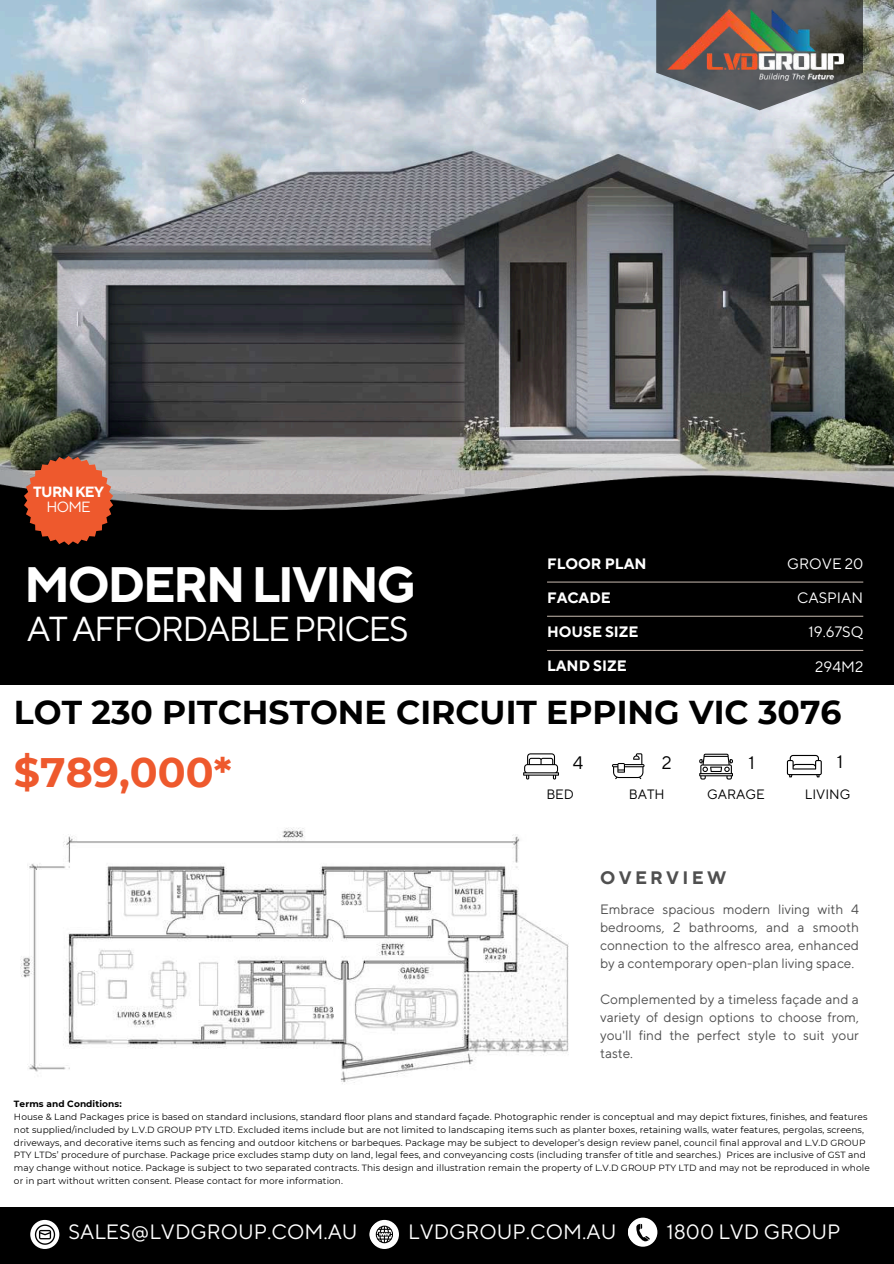
<style>
.page{position:relative;width:894px;height:1264px;background:#fff}
.page>*{position:absolute;margin:0;border:0;box-sizing:border-box;transform-origin:0 0}
.t1{font:700 49.5px "TT Norms Pro";letter-spacing:-.05em;color:#fff}
.t2{font:700 41.1px "Montserrat";color:#ee592d}
.t3{font:34.5px "TT Norms Pro";letter-spacing:-.05em;color:#fff}
.t4{font:700 33px "Montserrat";color:#000}
.t5{font:20.7px "TT Norms Pro";color:#fff}
.t6{font:700 18px "TT Norms Pro";letter-spacing:.185em;color:#505050}
.t7{font:18px "TT Norms Pro";color:#000}
.t8{font:700 15px "TT Norms Pro";color:#fff}
.t9{font:15px "TT Norms Pro";color:#fff}
.t10{font:700 14.7px "TT Norms Pro";letter-spacing:-.05em;color:#fff}
.t11{font:14.7px "TT Norms Pro";color:#fff}
.t12{font:13.5px/18px "TT Norms Pro";color:#505050;text-align:justify}
.t13{font:13.5px "TT Norms Pro";color:#000}
.t14{font:9px/12.8px "Montserrat";letter-spacing:.01em;color:#000}
.t15{font:700 9px "Montserrat";letter-spacing:.01em;color:#000}
</style>
<div class="page">
<img style="left:0;top:0;width:893px;height:454px">
<img style="left:0;top:454px;width:893px;height:21px">
<img style="left:0;top:475px;width:893px;height:50px">
<div style="left:0;top:525px;width:893px;height:159px;background:#000"></div>
<div style="left:0;top:1207px;width:893px;height:56px;background:#000"></div>
<svg style="left:369px;top:1222px;width:25px;height:24px"></svg>
<div style="left:370px;top:1219px;width:29px;height:29px;background:#fff;border-radius:50%"></div>
<svg style="left:375px;top:1225px;width:17px;height:18px"></svg>
<svg style="left:30px;top:1219px;width:29px;height:29px"></svg>
<svg style="left:35px;top:1224px;width:20px;height:20px"></svg>
<div style="left:628px;top:1217px;width:29px;height:29px;background:#fff;border-radius:50%"></div>
<svg style="left:636px;top:1223px;width:13px;height:18px"></svg>
<svg style="left:300px;top:98px;width:6px;height:6px"></svg>
<svg style="left:656px;top:0;width:206px;height:110px;background:#7a7f80"></svg>
<img style="left:667px;top:10px;width:176px;height:71px">
<svg style="left:24px;top:456px;width:89px;height:89px;background:#bd5130"></svg>
<img style="left:20px;top:827px;width:549px;height:257px">
<hr style="left:547px;top:581px;width:316px;height:1px;background:#b2a69d">
<hr style="left:547px;top:615px;width:316px;height:2px;background:#b2a69d">
<hr style="left:547px;top:650px;width:316px;height:1px;background:#b2a69d">
<svg style="left:523px;top:753px;width:36px;height:26px"></svg>
<svg style="left:612px;top:753px;width:32px;height:26px"></svg>
<svg style="left:699px;top:753px;width:33px;height:26px"></svg>
<svg style="left:786px;top:755px;width:35px;height:22px"></svg>
<h3 class="t10" style="left:33px;top:483px;width:72px">TURN KEY</h3>
<h3 class="t11" style="left:46px;top:498px;width:46px">HOME</h3>
<h1 class="t1" style="left:24px;top:555px;width:393px">MODERN LIVING</h1>
<h3 class="t3" style="left:27px;top:608px;width:383px">AT AFFORDABLE PRICES</h3>
<h3 class="t8" style="left:547px;top:554px;width:101px">FLOOR PLAN</h3>
<h3 class="t9" style="left:787px;top:554px;width:78px">GROVE 20</h3>
<h3 class="t8" style="left:547px;top:589px;width:65px">FACADE</h3>
<h3 class="t9" style="left:796px;top:589px;width:68px">CASPIAN</h3>
<h3 class="t8" style="left:547px;top:623px;width:93px">HOUSE SIZE</h3>
<h3 class="t9" style="left:808px;top:623px;width:56px">19.67SQ</h3>
<h3 class="t8" style="left:547px;top:657px;width:81px">LAND SIZE</h3>
<h3 class="t9" style="left:815px;top:657px;width:49px">294M2</h3>
<h3 class="t4" style="left:14px;top:692px;width:828px">LOT 230 PITCHSTONE CIRCUIT EPPING VIC 3076</h3>
<h2 class="t2" style="left:14px;top:747px;width:219px">$789,000*</h2>
<h3 class="t7" style="left:836px;top:751px;width:8px">1</h3>
<h3 class="t7" style="left:572px;top:751px;width:12px">4</h3>
<h3 class="t7" style="left:661px;top:752px;width:11px">2</h3>
<h3 class="t7" style="left:748px;top:752px;width:8px">1</h3>
<h3 class="t13" style="left:804px;top:786px;width:47px">LIVING</h3>
<h3 class="t13" style="left:706px;top:786px;width:59px">GARAGE</h3>
<h3 class="t13" style="left:546px;top:786px;width:29px">BED</h3>
<h3 class="t13" style="left:628px;top:786px;width:37px">BATH</h3>
<h3 class="t6" style="left:600px;top:866px;width:128px">OVERVIEW</h3>
<h3 class="t12" style="left:600px;top:901px;width:260px">Embrace spacious modern living with 4 bedrooms, 2 bathrooms, and a smooth connection to the alfresco area, enhanced by a contemporary open-plan living space.</h3>
<h3 class="t12" style="left:600px;top:991px;width:260px">Complemented by a timeless façade and a variety of design options to choose from, you'll find the perfect style to suit your taste.</h3>
<p class="t15" style="left:14px;top:1098px;width:109px">Terms and Conditions:</p>
<p class="t14" style="left:14px;top:1110px;width:857px">House &amp; Land Packages price is based on standard inclusions, standard floor plans and standard façade. Photographic render is conceptual and may depict fixtures, finishes, and features not supplied/included by L.V.D GROUP PTY LTD. Excluded items include but are not limited to landscaping items such as planter boxes, retaining walls, water features, pergolas, screens, driveways, and decorative items such as fencing and outdoor kitchens or barbeques. Package may be subject to developer’s design review panel, council final approval and L.V.D GROUP PTY LTDs’ procedure of purchase. Package price excludes stamp duty on land, legal fees, and conveyancing costs (including transfer of title and searches.) Prices are inclusive of GST and may change without notice. Package is subject to two separated contracts. This design and illustration remain the property of L.V.D GROUP PTY LTD and may not be reproduced in whole or in part without written consent. Please contact for more information.</p>
<h3 class="t5" style="left:68px;top:1219px;width:290px">SALES@LVDGROUP.COM.AU</h3>
<h3 class="t5" style="left:408px;top:1219px;width:210px">LVDGROUP.COM.AU</h3>
<h3 class="t5" style="left:666px;top:1219px;width:175px">1800 LVD GROUP</h3>
</div>
